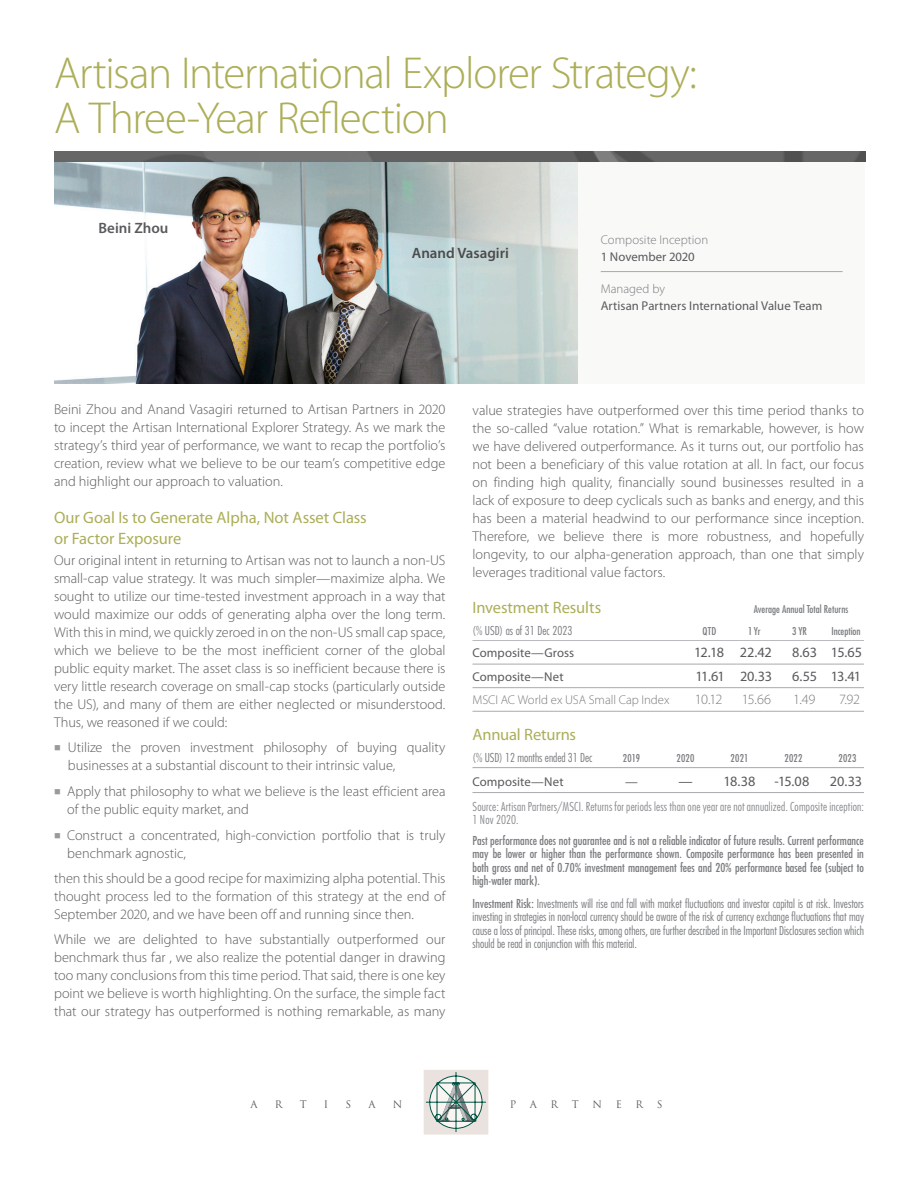
<style>
.page{position:relative;width:918px;height:1188px;background:#fff}
.page>*{position:absolute;margin:0;border:0;box-sizing:border-box;transform-origin:0 0}
.Performance_Team{font:300 45px/45px "Myriad Pro";letter-spacing:-.03em;color:#acae58}
.Subheads{font:16.5px/21px "Myriad Pro";letter-spacing:-.005em;color:#acae58}
.PM_Names{font:600 15px "Myriad Pro";color:#4b4c4d}
.PM_Names-2{font:600 15px "Myriad Pro";color:#5a5a5d}
.Body{font:300 14.25px/18px "Myriad Pro";color:#5a5a5d;text-align:justify}
.Performance_Lines_Bold{font:14.25px "Myriad Pro";letter-spacing:-.03em;color:#5a5a5d}
.Performance_Lines{font:300 14.25px "Myriad Pro";letter-spacing:-.04em;color:#7a7c7f}
.Performance_Lines_Bold-2{font:12.75px/16.5px "Myriad Pro";letter-spacing:.005em;color:#5a5a5d}
.Performance_Lines_Bold-3{font:300 12.75px/16.5px "Myriad Pro";color:#7a7c7f}
.Performance_Lines-2{font:300 12.75px "Myriad Pro";letter-spacing:-.005em;color:#7a7c7f}
.Disclosure{font:300 condensed 12px/13.5px "Futura Std";color:#7a7c7f;text-align:justify}
.Disclosure_Bold{font:condensed 12px/13.5px "Futura Std";color:#7a7c7f;text-align:justify}
.Body_Source{font:300 condensed 12px/13.5px "Futura Std";letter-spacing:.015em;color:#898b8e}
.Subheads-2{font:300 condensed 12px "Futura Std";letter-spacing:-.005em;color:#7a7c7f}
.Performance_Team-2{font:300 condensed 12px "Futura Std";color:#7a7c7f}
.Subheads-3{font:condensed 10.5px "Futura Std";color:#7a7c7f}
.Performance_Team-3{font:condensed 10.5px "Futura Std";color:#7a7c7f}
.t1{font:10.2px "Trajan Pro";color:#5a5a5d}
.s1{font-weight:400;color:#5a5a5d}
.s2{font-weight:300;color:#7a7c7f}
.s3{color:#989a9d}
.s4{font-weight:400}
</style>
<div class="page">
<div style="left:577px;top:162px;width:288px;height:221px;background:#f9f9f8"></div>
<hr style="left:601px;top:271px;width:242px;height:1px;background:#a9aaae">
<img style="left:54px;top:162px;width:523px;height:221px">
<img style="left:54px;top:151px;width:811px;height:11px">
<svg style="left:424px;top:1070px;width:64px;height:65px"></svg>
<hr style="left:472px;top:640px;width:392px;height:1px;background:#babbbe">
<hr style="left:472px;top:664px;width:392px;height:1px;background:#a9aaae">
<hr style="left:472px;top:687px;width:392px;height:1px;background:#a9aaae">
<hr style="left:472px;top:711px;width:392px;height:1px;background:#a9aaae">
<hr style="left:472px;top:767px;width:392px;height:1px;background:#a8a9ad">
<hr style="left:472px;top:792px;width:392px;height:1px;background:#a9aaae">
<p class="Performance_Team" style="left:54px;top:51px;width:645px">Artisan International Explorer Strategy:<br>A Three-Year Reflection</p>
<p class="PM_Names-2" style="left:99px;top:219px;width:71px">Beini Zhou</p>
<p class="PM_Names" style="left:412px;top:245px;width:99px">Anand Vasagiri</p>
<p class="Performance_Lines_Bold-3" style="left:601px;top:232px;width:109px">Composite Inception<br><span class="s1">1 November 2020</span></p>
<p class="Performance_Lines_Bold-2" style="left:601px;top:281px;width:223px"><span class="s2">Managed by<br></span>Artisan Partners International Value Team</p>
<p class="Body" style="left:54px;top:401px;width:393px">Beini Zhou and Anand Vasagiri returned to Artisan Partners in 2020 to incept the Artisan International Explorer Strategy. As we mark the strategy’s third year of performance, we want to recap the portfolio’s creation, review what we believe to be our team’s competitive edge and highlight our approach to valuation.</p>
<p class="Subheads" style="left:54px;top:507px;width:314px">Our Goal Is to Generate Alpha, Not Asset Class or Factor Exposure</p>
<p class="Body" style="left:54px;top:551px;width:393px">Our original intent in returning to Artisan was not to launch a non-US small-cap value strategy. It was much simpler—maximize alpha. We sought to utilize our time-tested investment approach in a way that would maximize our odds of generating alpha over the long term.<br>With this in mind, we quickly zeroed in on the non-US small cap space, which we believe to be the most inefficient corner of the global public equity market. The asset class is so inefficient because there is very little research coverage on small-cap stocks (particularly outside the US), and many of them are either neglected or misunderstood.<br>Thus, we reasoned if we could:</p>
<p class="Body" style="left:68px;top:739px;width:379px;text-indent:-14px"><span class="s3">■</span> Utilize the proven investment philosophy of buying quality businesses at a substantial discount to their intrinsic value,</p>
<p class="Body" style="left:67px;top:783px;width:380px;text-indent:-13px"><span class="s3">■</span> Apply that philosophy to what we believe is the least efficient area of the public equity market, and</p>
<p class="Body" style="left:67px;top:827px;width:380px;text-indent:-13px"><span class="s3">■</span> Construct a concentrated, high-conviction portfolio that is truly benchmark agnostic,</p>
<p class="Body" style="left:54px;top:869px;width:393px">then this should be a good recipe for maximizing alpha potential. This thought process led to the formation of this strategy at the end of September 2020, and we have been off and running since then.</p>
<p class="Body" style="left:54px;top:930px;width:393px">While we are delighted to have substantially outperformed our benchmark thus far , we also realize the potential danger in drawing too many conclusions from this time period. That said, there is one key point we believe is worth highlighting. On the surface, the simple fact that our strategy has outperformed is nothing remarkable, as many</p>
<p class="Body" style="left:472px;top:401px;width:393px">value strategies have outperformed over this time period thanks to the so-called “value rotation.” What is remarkable, however, is how we have delivered outperformance. As it turns out, our portfolio has not been a beneficiary of this value rotation at all. In fact, our focus on finding high quality, financially sound businesses resulted in a lack of exposure to deep cyclicals such as banks and energy, and this has been a material headwind to our performance since inception.<br>Therefore, we believe there is more robustness, and hopefully longevity, to our alpha-generation approach, than one that simply leverages traditional value factors.</p>
<p class="Subheads" style="left:472px;top:597px;width:130px">Investment Results</p>
<p class="Subheads-3" style="left:754px;top:603px;width:96px">Average Annual Total Returns</p>
<p class="Performance_Team-2" style="left:472px;top:623px;width:101px">(% USD) as of 31 Dec 2023</p>
<p class="Performance_Team-3" style="left:703px;top:624px;width:15px">QTD</p>
<p class="Performance_Team-3" style="left:748px;top:624px;width:14px">1Yr</p>
<p class="Performance_Team-3" style="left:792px;top:624px;width:16px">3 YR</p>
<p class="Performance_Team-3" style="left:831px;top:624px;width:31px">Inception</p>
<p class="Performance_Lines_Bold-2" style="left:472px;top:645px;width:103px">Composite—Gross</p>
<p class="Performance_Lines_Bold" style="left:694px;top:645px;width:79px">12.18 22.42</p>
<p class="Performance_Lines_Bold" style="left:792px;top:645px;width:71px">8.63 15.65</p>
<p class="Performance_Lines_Bold-2" style="left:472px;top:668px;width:93px">Composite—Net</p>
<p class="Performance_Lines_Bold" style="left:695px;top:668px;width:78px">11.61 20.33</p>
<p class="Performance_Lines_Bold" style="left:792px;top:668px;width:71px">6.55 13.41</p>
<p class="Performance_Lines-2" style="left:472px;top:693px;width:199px">MSCI AC World ex USA Small Cap Index</p>
<p class="Performance_Lines" style="left:695px;top:692px;width:29px">10.12</p>
<p class="Performance_Lines" style="left:742px;top:692px;width:31px">15.66</p>
<p class="Performance_Lines" style="left:793px;top:692px;width:24px">1.49</p>
<p class="Performance_Lines" style="left:839px;top:692px;width:23px">7.92</p>
<p class="Subheads" style="left:472px;top:724px;width:105px">Annual Returns</p>
<p class="Subheads-2" style="left:472px;top:750px;width:122px">(% USD) 12 months ended 31 Dec</p>
<p class="Subheads-3" style="left:623px;top:752px;width:19px">2019</p>
<p class="Subheads-3" style="left:676px;top:752px;width:20px">2020</p>
<p class="Subheads-3" style="left:731px;top:752px;width:19px">2021</p>
<p class="Subheads-3" style="left:784px;top:752px;width:20px">2022</p>
<p class="Subheads-3" style="left:839px;top:752px;width:19px">2023</p>
<p class="Performance_Lines_Bold-2" style="left:472px;top:773px;width:113px">Composite—Net --</p>
<p class="Performance_Lines_Bold-2" style="left:625px;top:773px;width:14px">—</p>
<p class="Performance_Lines_Bold" style="left:678px;top:773px;width:79px">— 18.38</p>
<p class="Performance_Lines_Bold" style="left:775px;top:773px;width:36px">-15.08</p>
<p class="Performance_Lines_Bold" style="left:830px;top:773px;width:34px">20.33</p>
<p class="Body_Source" style="left:472px;top:800px;width:393px">Source: Artisan Partners/MSCI. Returns for periods less than one year are not annualized. Composite inception:<br>1 Nov 2020.</p>
<p class="Disclosure_Bold" style="left:472px;top:833px;width:393px">Past performance does not guarantee and is not a reliable indicator of future results. Current performance may be lower or higher than the performance shown. Composite performance has been presented in both gross and net of 0.70% investment management fees and 20% performance based fee (subject to high-water mark).</p>
<p class="Disclosure" style="left:472px;top:896px;width:393px"><span class="s4">Investment Risk:</span> Investments will rise and fall with market fluctuations and investor capital is at risk. Investors investing in strategies in non-local currency should be aware of the risk of currency exchange fluctuations that may cause a loss of principal. These risks, among others, are further described in the Important Disclosures section which should be read in conjunction with this material.</p>
<p class="t1" style="left:250px;top:1097px;width:9px">A</p>
<p class="t1" style="left:275px;top:1097px;width:9px">R</p>
<p class="t1" style="left:300px;top:1097px;width:9px">T</p>
<p class="t1" style="left:324px;top:1097px;width:6px">I</p>
<p class="t1" style="left:346px;top:1097px;width:7px">S</p>
<p class="t1" style="left:369px;top:1097px;width:9px">A</p>
<p class="t1" style="left:393px;top:1097px;width:11px">N</p>
<p class="t1" style="left:510px;top:1097px;width:8px">P</p>
<p class="t1" style="left:530px;top:1097px;width:9px">A</p>
<p class="t1" style="left:551px;top:1097px;width:9px">R</p>
<p class="t1" style="left:572px;top:1097px;width:9px">T</p>
<p class="t1" style="left:593px;top:1097px;width:11px">N</p>
<p class="t1" style="left:616px;top:1097px;width:8px">E</p>
<p class="t1" style="left:636px;top:1097px;width:9px">R</p>
<p class="t1" style="left:657px;top:1097px;width:7px">S</p>
</div>
